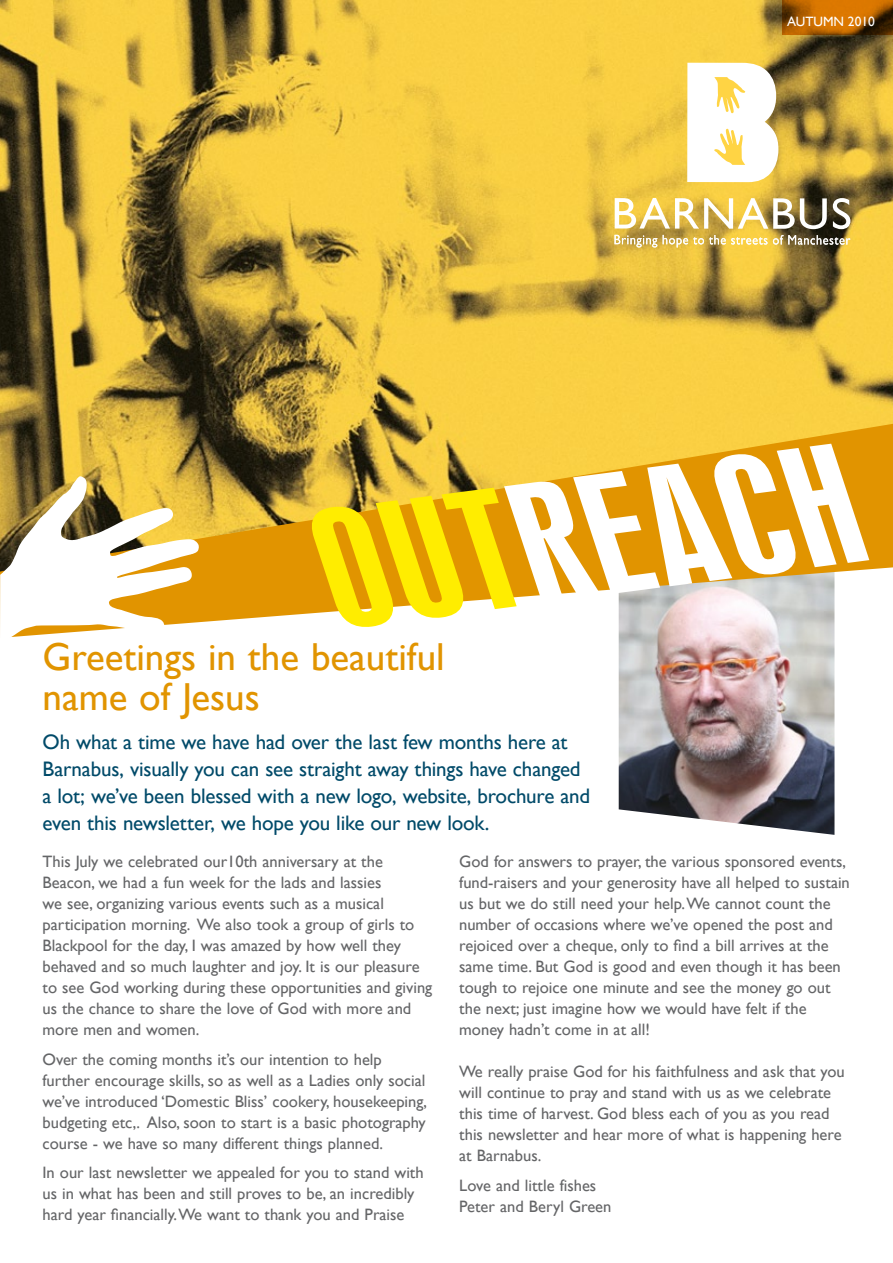
<style>
.page{position:relative;width:893px;height:1263px;background:#fff}
.page>*{position:absolute;margin:0;border:0;box-sizing:border-box;transform-origin:0 0}
.t1{font:39px/39px "Gill Sans";color:#e19400}
.t2{font:21px/27px "Gill Sans";letter-spacing:-.01em;color:#004a69}
.t3{font:16.5px/21px "Gill Sans";color:#646567}
.t4{font:13.5px "Gill Sans";color:#fff}
</style>
<div class="page">
<img style="left:619px;top:638px;width:215px;height:197px">
<img style="left:0;top:0;width:893px;height:424px">
<svg style="left:615px;top:198px;width:212px;height:31px"></svg>
<svg style="left:833px;top:198px;width:17px;height:31px"></svg>
<svg style="left:614px;top:235px;width:43px;height:12px"></svg>
<svg style="left:663px;top:235px;width:104px;height:12px"></svg>
<svg style="left:773px;top:235px;width:77px;height:10px"></svg>
<svg style="left:687px;top:63px;width:91px;height:119px"></svg>
<svg style="left:0;top:424px;width:893px;height:214px;background:#c49f44"></svg>
<svg style="left:504px;top:421px;width:365px;height:204px"></svg>
<svg style="left:306px;top:474px;width:220px;height:164px"></svg>
<svg style="left:0;top:476px;width:199px;height:162px"></svg>
<svg style="left:782px;top:0;width:111px;height:35px;background:#aa5c00"></svg>
<p class="t4" style="left:787px;top:14px;width:89px">AUTUMN 2010</p>
<h1 class="t1" style="left:43px;top:639px;width:404px">Greetings in the beautiful name of Jesus</h1>
<p class="t2" style="left:43px;top:729px;width:549px">Oh what a time we have had over the last few months here at Barnabus, visually you can see straight away things have changed a lot; we’ve been blessed with a new logo, website, brochure and even this newsletter, we hope you like our new look.</p>
<p class="t3" style="left:43px;top:851px;width:391px">This July we celebrated our10th anniversary at the Beacon, we had a fun week for the lads and lassies<br>we see, organizing various events such as a musical participation morning. We also took a group of girls to Blackpool for the day, I was amazed by how well they behaved and so much laughter and joy. It is our pleasure to see God working during these opportunities and giving us the chance to share the love of God with more and more men and women.</p>
<p class="t3" style="left:43px;top:1049px;width:386px">Over the coming months it’s our intention to help further encourage skills, so as well as a Ladies only social we’ve introduced ‘Domestic Bliss’ cookery, housekeeping, budgeting etc,. Also, soon to start is a basic photography course - we have so many different things planned.</p>
<p class="t3" style="left:43px;top:1162px;width:383px">In our last newsletter we appealed for you to stand with us in what has been and still proves to be, an incredibly hard year financially. We want to thank you and Praise</p>
<p class="t3" style="left:459px;top:851px;width:392px">God for answers to prayer, the various sponsored events, fund-raisers and your generosity have all helped to sustain us but we do still need your help. We cannot count the number of occasions where we’ve opened the post and rejoiced over a cheque, only to find a bill arrives at the same time. But God is good and even though it has been tough to rejoice one minute and see the money go out the next; just imagine how we would have felt if the money hadn’t come in at all!</p>
<p class="t3" style="left:459px;top:1061px;width:387px">We really praise God for his faithfulness and ask that you will continue to pray and stand with us as we celebrate this time of harvest. God bless each of you as you read this newsletter and hear more of what is happening here at Barnabus.</p>
<p class="t3" style="left:459px;top:1175px;width:154px">Love and little fishes<br>Peter and Beryl Green</p>
</div>
